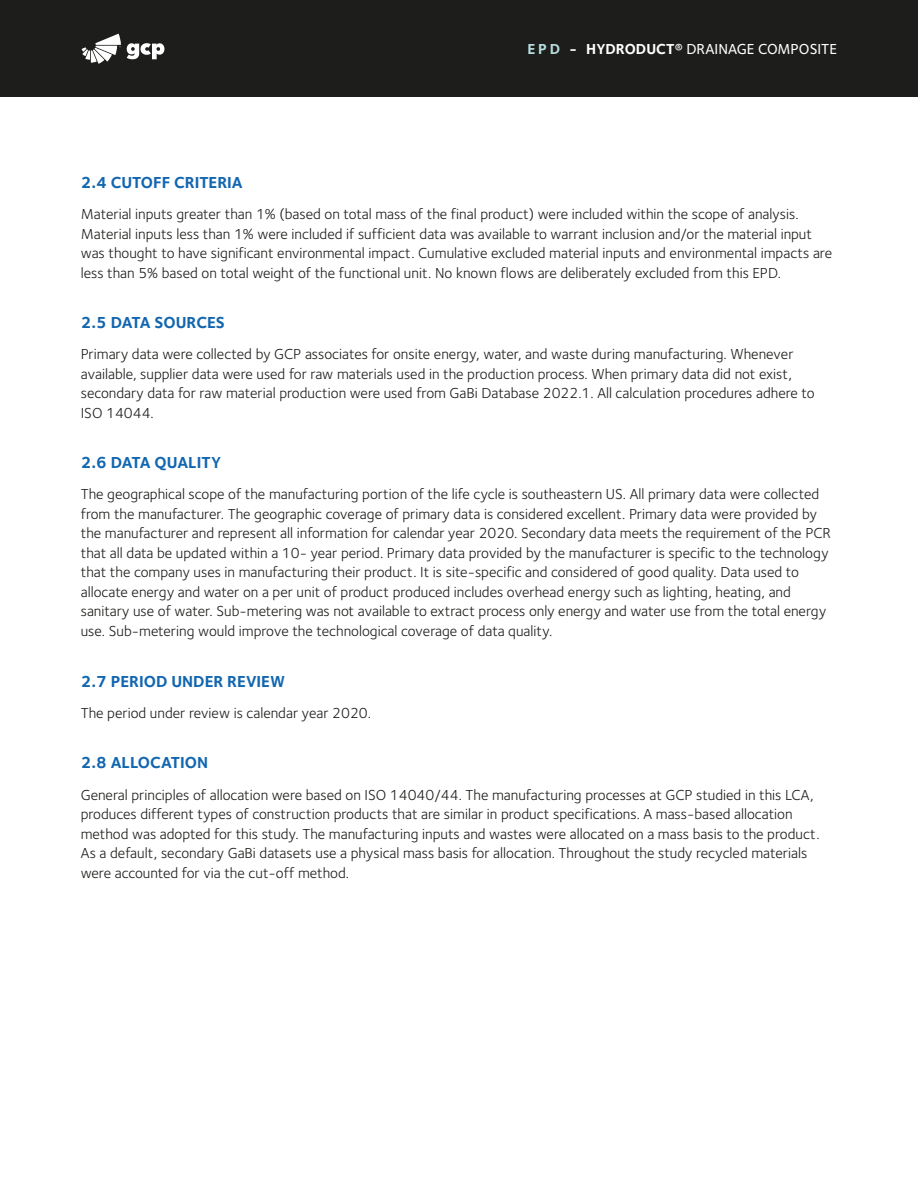
<style>
.page{position:relative;width:918px;height:1188px;background:#fff}
.page>*{position:absolute;margin:0;border:0;box-sizing:border-box;transform-origin:0 0}
.t1{font:700 16.5px "Foundry Sterling";color:#1266b0}
.t2{font:15px/19.5px "Foundry Sterling";color:#1d1d1b}
.t3{font:500 15px "Foundry Sterling";color:#fff}
.s1{font-weight:700;color:#b6dede}
.s2{font-weight:700}
</style>
<div class="page">
<div style="left:0;top:0;width:918px;height:96px;background:#1d1d1b"></div>
<svg style="left:127px;top:43px;width:37px;height:16px"></svg>
<svg style="left:82px;top:34px;width:39px;height:30px"></svg>
<p class="t1" style="left:81px;top:173px;width:164px">2.4 CUTOFF CRITERIA</p>
<p class="t3" style="left:527px;top:40px;width:311px"><span class="s1">E P D</span> <span class="s2">- HYDRODUCT®</span> DRAINAGE COMPOSITE</p>
<p class="t2" style="left:81px;top:205px;width:753px">Material inputs greater than 1% (based on total mass of the final product) were included within the scope of analysis.<br>Material inputs less than 1% were included if sufficient data was available to warrant inclusion and/or the material input was thought to have significant environmental impact. Cumulative excluded material inputs and environmental impacts are less than 5% based on total weight of the functional unit. No known flows are deliberately excluded from this EPD.</p>
<p class="t1" style="left:81px;top:313px;width:146px">2.5 DATA SOURCES</p>
<p class="t2" style="left:81px;top:345px;width:735px">Primary data were collected by GCP associates for onsite energy, water, and waste during manufacturing. Whenever available, supplier data were used for raw materials used in the production process. When primary data did not exist, secondary data for raw material production were used from GaBi Database 2022.1. All calculation procedures adhere to ISO 14044.</p>
<p class="t1" style="left:81px;top:453px;width:142px">2.6 DATA QUALITY</p>
<p class="t2" style="left:81px;top:485px;width:751px">The geographical scope of the manufacturing portion of the life cycle is southeastern US. All primary data were collected from the manufacturer. The geographic coverage of primary data is considered excellent. Primary data were provided by the manufacturer and represent all information for calendar year 2020. Secondary data meets the requirement of the PCR that all data be updated within a 10- year period. Primary data provided by the manufacturer is specific to the technology that the company uses in manufacturing their product. It is site-specific and considered of good quality. Data used to allocate energy and water on a per unit of product produced includes overhead energy such as lighting, heating, and sanitary use of water. Sub-metering was not available to extract process only energy and water use from the total energy use. Sub-metering would improve the technological coverage of data quality.</p>
<p class="t1" style="left:81px;top:671px;width:206px">2.7 PERIOD UNDER REVIEW</p>
<p class="t2" style="left:81px;top:703px;width:292px">The period under review is calendar year 2020.</p>
<p class="t1" style="left:81px;top:753px;width:129px">2.8 ALLOCATION</p>
<p class="t2" style="left:81px;top:785px;width:740px">General principles of allocation were based on ISO 14040/44. The manufacturing processes at GCP studied in this LCA, produces different types of construction products that are similar in product specifications. A mass-based allocation method was adopted for this study. The manufacturing inputs and wastes were allocated on a mass basis to the product.<br>As a default, secondary GaBi datasets use a physical mass basis for allocation. Throughout the study recycled materials were accounted for via the cut-off method.</p>
</div>
